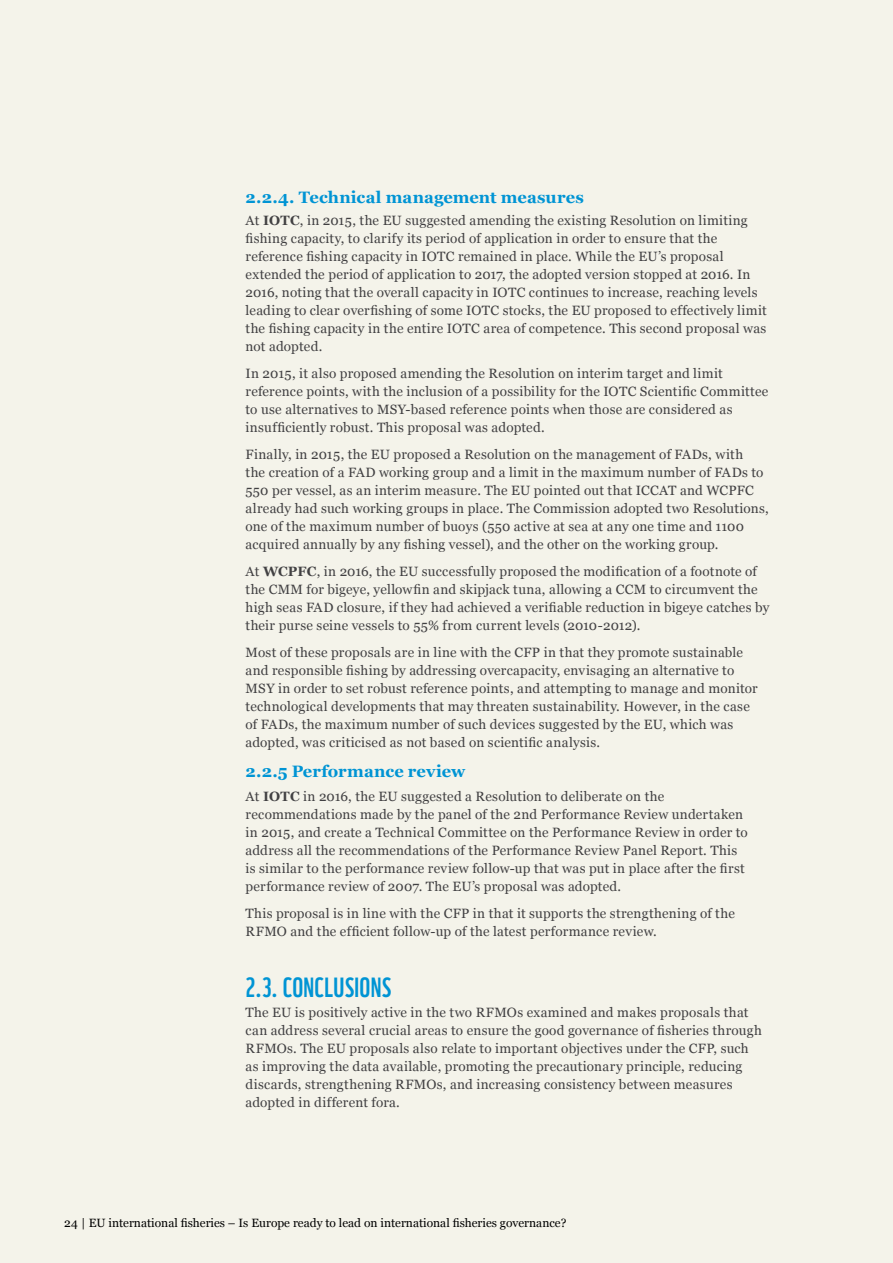
<style>
.page{position:relative;width:893px;height:1263px;background:#f4f3ea}
.page>*{position:absolute;margin:0;border:0;box-sizing:border-box;transform-origin:0 0}
.t1{font:27px "WWF";letter-spacing:.01em;color:#0094d4}
.t2{font:700 16.5px "Georgia";letter-spacing:.005em;color:#0094d4}
.t3{font:13.5px/18px "Georgia";letter-spacing:.02em;color:#414042}
.t4{font:12px "Georgia";color:#000}
.s1{font-weight:700}
</style>
<div class="page">
<p class="t2" style="left:246px;top:188px;width:340px">2.2.4. Technical management measures</p>
<p class="t3" style="left:246px;top:211px;width:523px">At <span class="s1">IOTC</span>, in 2015, the EU suggested amending the existing Resolution on limiting fishing capacity, to clarify its period of application in order to ensure that the reference fishing capacity in IOTC remained in place. While the EU’s proposal extended the period of application to 2017, the adopted version stopped at 2016. In 2016, noting that the overall capacity in IOTC continues to increase, reaching levels leading to clear overfishing of some IOTC stocks, the EU proposed to effectively limit the fishing capacity in the entire IOTC area of competence. This second proposal was not adopted.</p>
<p class="t3" style="left:246px;top:364px;width:524px">In 2015, it also proposed amending the Resolution on interim target and limit reference points, with the inclusion of a possibility for the IOTC Scientific Committee to use alternatives to MSY-based reference points when those are considered as insufficiently robust. This proposal was adopted.</p>
<p class="t3" style="left:246px;top:445px;width:525px">Finally, in 2015, the EU proposed a Resolution on the management of FADs, with<br>the creation of a FAD working group and a limit in the maximum number of FADs to 550 per vessel, as an interim measure. The EU pointed out that ICCAT and WCPFC already had such working groups in place. The Commission adopted two Resolutions, one of the maximum number of buoys (550 active at sea at any one time and 1100 acquired annually by any fishing vessel), and the other on the working group.</p>
<p class="t3" style="left:246px;top:562px;width:525px">At <span class="s1">WCPFC</span>, in 2016, the EU successfully proposed the modification of a footnote of the CMM for bigeye, yellowfin and skipjack tuna, allowing a CCM to circumvent the high seas FAD closure, if they had achieved a verifiable reduction in bigeye catches by their purse seine vessels to 55% from current levels (2010-2012).</p>
<p class="t3" style="left:246px;top:643px;width:514px">Most of these proposals are in line with the CFP in that they promote sustainable and responsible fishing by addressing overcapacity, envisaging an alternative to MSY in order to set robust reference points, and attempting to manage and monitor technological developments that may threaten sustainability. However, in the case of FADs, the maximum number of such devices suggested by the EU, which was adopted, was criticised as not based on scientific analysis.</p>
<p class="t2" style="left:246px;top:762px;width:221px">2.2.5 Performance review</p>
<p class="t3" style="left:246px;top:787px;width:504px">At <span class="s1">IOTC</span> in 2016, the EU suggested a Resolution to deliberate on the recommendations made by the panel of the 2nd Performance Review undertaken in 2015, and create a Technical Committee on the Performance Review in order to address all the recommendations of the Performance Review Panel Report. This is similar to the performance review follow-up that was put in place after the first performance review of 2007. The EU’s proposal was adopted.</p>
<p class="t3" style="left:246px;top:904px;width:491px">This proposal is in line with the CFP in that it supports the strengthening of the<br>RFMO and the efficient follow-up of the latest performance review.</p>
<h1 class="t1" style="left:246px;top:966px;width:147px">2.3. CONCLUSIONS</h1>
<p class="t3" style="left:246px;top:1003px;width:518px">The EU is positively active in the two RFMOs examined and makes proposals that can address several crucial areas to ensure the good governance of fisheries through RFMOs. The EU proposals also relate to important objectives under the CFP, such as improving the data available, promoting the precautionary principle, reducing discards, strengthening RFMOs, and increasing consistency between measures adopted in different fora.</p>
<p class="t4" style="left:64px;top:1216px;width:504px">24 | EU international fisheries – Is Europe ready to lead on international fisheries governance?</p>
</div>
